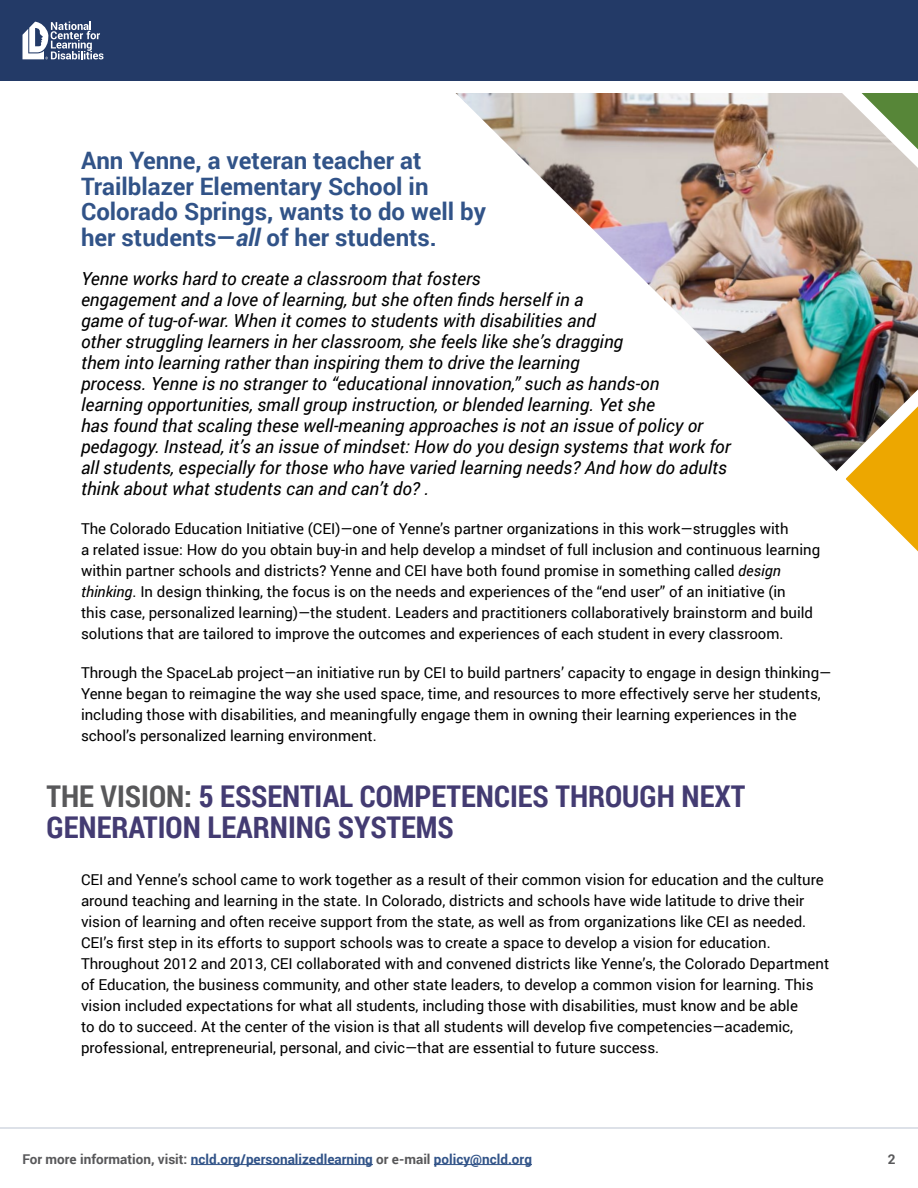
<style>
.page{position:relative;width:918px;height:1188px;background:#fff}
.page>*{position:absolute;margin:0;border:0;box-sizing:border-box;transform-origin:0 0}
.t1{font:700 30px/31.5px "Roboto Condensed";color:#433b72}
.t2{font:700 24px/25.5px "Roboto";color:#315388}
.t3{font:italic 18px/21px "Roboto";color:#000}
.t4{font:15px/21px "Roboto";color:#000}
.t5{font:700 13.5px "Roboto";color:#315388}
.t6{font:700 13.5px "Roboto";color:#58585a}
.s1{font-style:italic}
.s2{color:#58585a}
</style>
<div class="page">
<div style="left:0;top:0;width:918px;height:81px;background:#233a67"></div>
<svg style="left:22px;top:22px;width:81px;height:37px"></svg>
<hr style="left:191px;top:1164px;width:182px;height:1px;background:#315388">
<hr style="left:434px;top:1164px;width:98px;height:1px;background:#315388">
<hr style="left:0;top:1127px;width:918px;height:2px;background:#d3d8e1">
<img style="left:455px;top:93px;width:463px;height:362px">
<img style="left:820px;top:333px;width:98px;height:219px">
<svg style="left:830px;top:93px;width:88px;height:115px;background:#c2c4b4"></svg>
<h2 class="t2" style="left:81px;top:147px;width:407px">Ann Yenne, a veteran teacher at Trailblazer Elementary School in Colorado Springs, wants to do well by her students—<span class="s1">all</span> of her students.</h2>
<p class="t3" style="left:81px;top:267px;width:651px">Yenne works hard to create a classroom that fosters<br>engagement and a love of learning, but she often finds herself in a<br>game of tug-of-war. When it comes to students with disabilities and<br>other struggling learners in her classroom, she feels like she’s dragging<br>them into learning rather than inspiring them to drive the learning<br>process. Yenne is no stranger to “educational innovation,” such as hands-on<br>learning opportunities, small group instruction, or blended learning. Yet she<br>has found that scaling these well-meaning approaches is not an issue of policy or pedagogy. Instead, it’s an issue of mindset: How do you design systems that work for all students, especially for those who have varied learning needs? And how do adults think about what students can and can’t do? .</p>
<p class="t4" style="left:81px;top:517px;width:741px">The Colorado Education Initiative (CEI)—one of Yenne’s partner organizations in this work—struggles with<br>a related issue: How do you obtain buy-in and help develop a mindset of full inclusion and continuous learning within partner schools and districts? Yenne and CEI have both found promise in something called <span class="s1">design thinking</span>. In design thinking, the focus is on the needs and experiences of the “end user” of an initiative (in<br>this case, personalized learning)—the student. Leaders and practitioners collaboratively brainstorm and build solutions that are tailored to improve the outcomes and experiences of each student in every classroom.</p>
<p class="t4" style="left:81px;top:661px;width:752px">Through the SpaceLab project—an initiative run by CEI to build partners’ capacity to engage in design thinking— Yenne began to reimagine the way she used space, time, and resources to more effectively serve her students, including those with disabilities, and meaningfully engage them in owning their learning experiences in the school’s personalized learning environment.</p>
<h1 class="t1" style="left:46px;top:779px;width:701px"><span class="s2">THE VISION:</span> 5 ESSENTIAL COMPETENCIES THROUGH NEXT<br>GENERATION LEARNING SYSTEMS</h1>
<p class="t4" style="left:81px;top:868px;width:750px">CEI and Yenne’s school came to work together as a result of their common vision for education and the culture around teaching and learning in the state. In Colorado, districts and schools have wide latitude to drive their vision of learning and often receive support from the state, as well as from organizations like CEI as needed.<br>CEI’s first step in its efforts to support schools was to create a space to develop a vision for education.<br>Throughout 2012 and 2013, CEI collaborated with and convened districts like Yenne’s, the Colorado Department of Education, the business community, and other state leaders, to develop a common vision for learning. This vision included expectations for what all students, including those with disabilities, must know and be able<br>to do to succeed. At the center of the vision is that all students will develop five competencies—academic, professional, entrepreneurial, personal, and civic—that are essential to future success.</p>
<p class="t5" style="left:22px;top:1149px;width:511px"><span class="s2">For more information, visit:</span> ncld.org/personalizedlearning <span class="s2">or e-mail</span> policy@ncld.org</p>
<p class="t6" style="left:888px;top:1149px;width:9px">2</p>
</div>
